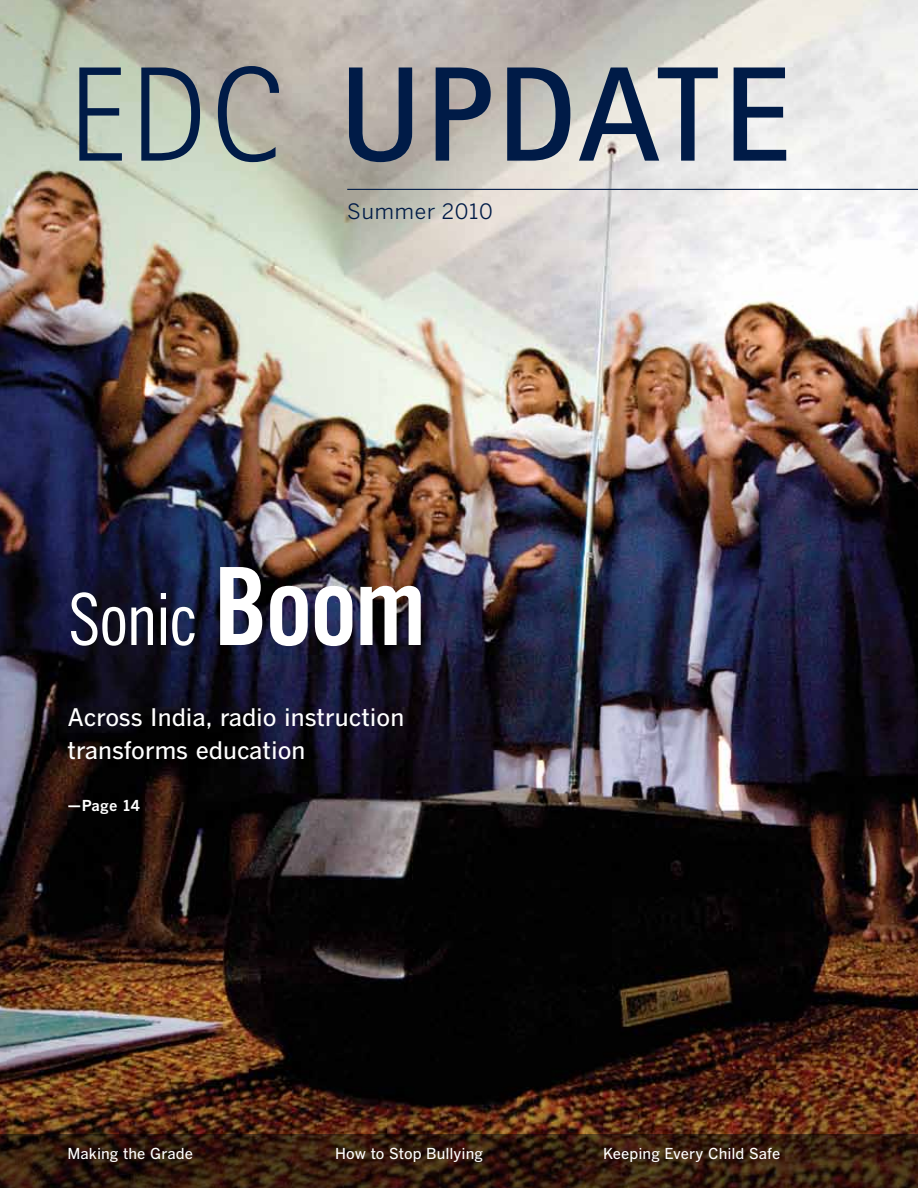
<style>
.page{position:relative;width:918px;height:1188px;background:#fff}
.page>*{position:absolute;margin:0;border:0;box-sizing:border-box;transform-origin:0 0}
.t1{font:700 135px "Rotis Sans Serif Std";letter-spacing:.025em;color:#001b47}
.t2{font:72px "Trade Gothic LT Std Cn 18";letter-spacing:-.025em;color:#fff}
.t3{font:500 24px/33px "Benton Gothic";color:#fff}
.t4{font:21px "Benton Sans";letter-spacing:.04em;color:#001b47}
.t5{font:500 15px "Benton Gothic";color:#fff}
.t6{font:700 15px "Benton Gothic";letter-spacing:.015em;color:#fff}
.s1{font-weight:300}
.s2{font-family:"Trade Gothic LT Std Bd Cn 20";font-size:108px}
</style>
<div class="page">
<img style="left:0;top:0;width:918px;height:1134px">
<svg style="left:0;top:1134px;width:918px;height:54px;background:#321b0d"></svg>
<hr style="left:347px;top:189px;width:571px;height:1px;background:#001b47">
<h1 class="t1" style="left:68px;top:30px;width:724px"><span class="s1">EDC</span> UPDATE</h1>
<p class="t4" style="left:347px;top:199px;width:147px">Summer 2010</p>
<h2 class="t2" style="left:68px;top:577px;width:360px">Sonic <span class="s2">Boom</span></h2>
<p class="t3" style="left:68px;top:700px;width:338px">Across India, radio instruction transforms education</p>
<p class="t6" style="left:68px;top:796px;width:74px">—Page 14</p>
<p class="t5" style="left:68px;top:1145px;width:127px">Making the Grade</p>
<p class="t5" style="left:335px;top:1145px;width:149px">How to Stop Bullying</p>
<p class="t5" style="left:603px;top:1145px;width:179px">Keeping Every Child Safe</p>
</div>
